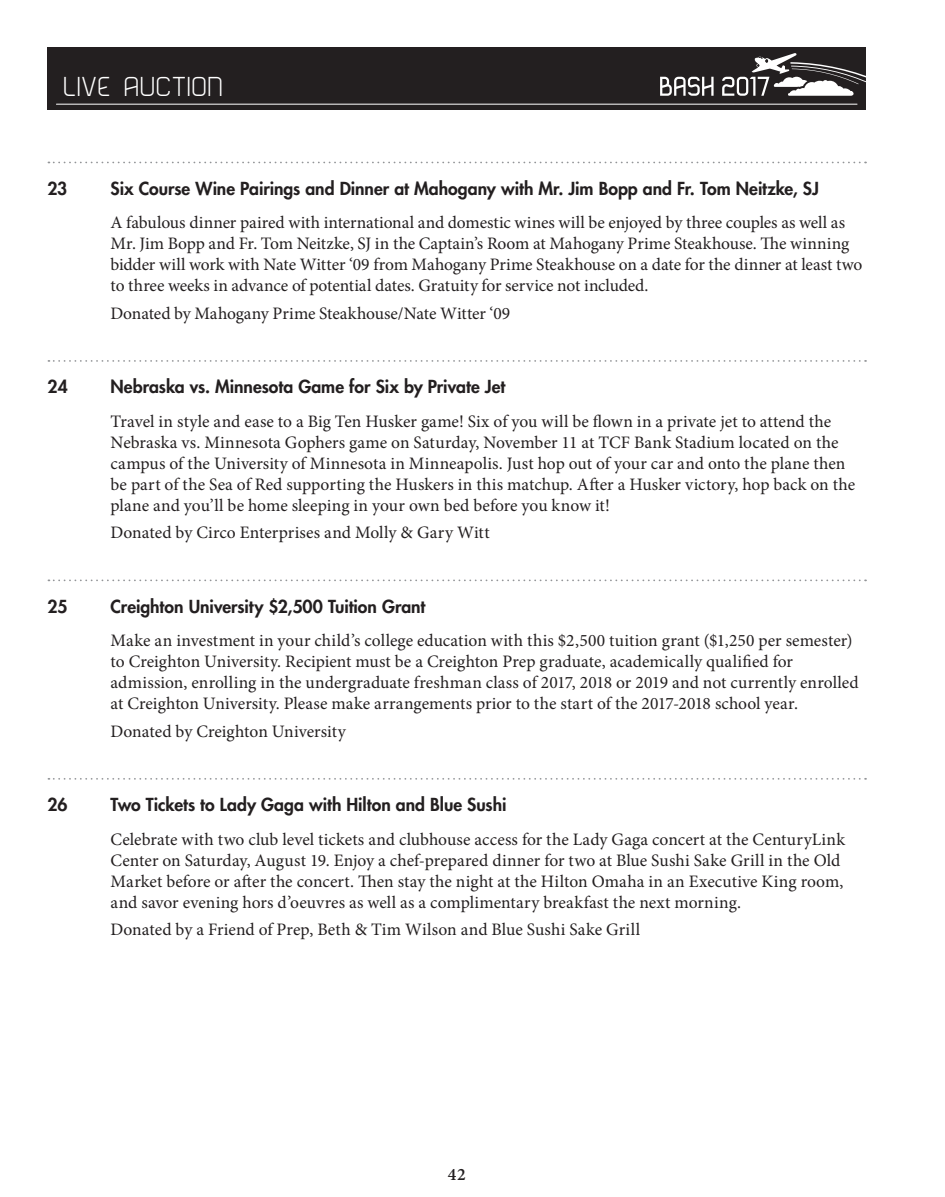
<style>
.page{position:relative;width:945px;height:1197px;background:#fff}
.page>*{position:absolute;margin:0;border:0;box-sizing:border-box;transform-origin:0 0}
.PAGE_HEADING{font:100 31.85px "Bender";letter-spacing:.035em;color:#fff}
.LIVE_AUCTION_DESCRIP{font:17.5px/21px "Minion Pro";color:#231f20}
.AUCTION_LISTING_HEAD{font:800 17.5px "Futura Std";color:#231f20}
.t1{font:600 17.5px "Minion Pro";color:#231f20}
</style>
<div class="page">
<div style="left:47px;top:47px;width:819px;height:63px;background:#231f20"></div>
<hr style="left:56px;top:104px;width:801px;height:1px;background:#fff">
<svg style="left:722px;top:53px;width:144px;height:43px"></svg>
<svg style="left:660px;top:77px;width:54px;height:19px"></svg>
<svg style="left:48px;top:162px;width:818px;height:1px"></svg>
<svg style="left:48px;top:360px;width:818px;height:2px"></svg>
<svg style="left:48px;top:580px;width:818px;height:1px"></svg>
<svg style="left:48px;top:778px;width:818px;height:2px"></svg>
<p class="PAGE_HEADING" style="left:63px;top:70px;width:161px">LIVE AUCTION</p>
<p class="AUCTION_LISTING_HEAD" style="left:48px;top:177px;width:21px">23</p>
<p class="AUCTION_LISTING_HEAD" style="left:111px;top:177px;width:710px">Six Course Wine Pairings and Dinner at Mahogany with Mr. Jim Bopp and Fr. Tom Neitzke, SJ</p>
<p class="LIVE_AUCTION_DESCRIP" style="left:111px;top:212px;width:753px">A fabulous dinner paired with international and domestic wines will be enjoyed by three couples as well as Mr. Jim Bopp and Fr. Tom Neitzke, SJ in the Captain’s Room at Mahogany Prime Steakhouse. The winning bidder will work with Nate Witter ‘09 from Mahogany Prime Steakhouse on a date for the dinner at least two to three weeks in advance of potential dates. Gratuity for service not included.</p>
<p class="LIVE_AUCTION_DESCRIP" style="left:111px;top:303px;width:401px">Donated by Mahogany Prime Steakhouse/Nate Witter ‘09</p>
<p class="AUCTION_LISTING_HEAD" style="left:48px;top:376px;width:22px">24</p>
<p class="AUCTION_LISTING_HEAD" style="left:111px;top:376px;width:396px">Nebraska vs. Minnesota Game for Six by Private Jet</p>
<p class="LIVE_AUCTION_DESCRIP" style="left:111px;top:411px;width:746px">Travel in style and ease to a Big Ten Husker game! Six of you will be flown in a private jet to attend the Nebraska vs. Minnesota Gophers game on Saturday, November 11 at TCF Bank Stadium located on the campus of the University of Minnesota in Minneapolis. Just hop out of your car and onto the plane then be part of the Sea of Red supporting the Huskers in this matchup. After a Husker victory, hop back on the plane and you’ll be home sleeping in your own bed before you know it!</p>
<p class="LIVE_AUCTION_DESCRIP" style="left:111px;top:522px;width:381px">Donated by Circo Enterprises and Molly &amp; Gary Witt</p>
<p class="AUCTION_LISTING_HEAD" style="left:48px;top:595px;width:22px">25</p>
<p class="AUCTION_LISTING_HEAD" style="left:111px;top:595px;width:316px">Creighton University $2,500 Tuition Grant</p>
<p class="LIVE_AUCTION_DESCRIP" style="left:111px;top:630px;width:750px">Make an investment in your child’s college education with this $2,500 tuition grant ($1,250 per semester) to Creighton University. Recipient must be a Creighton Prep graduate, academically qualified for admission, enrolling in the undergraduate freshman class of 2017, 2018 or 2019 and not currently enrolled at Creighton University. Please make arrangements prior to the start of the 2017-2018 school year.</p>
<p class="LIVE_AUCTION_DESCRIP" style="left:111px;top:721px;width:237px">Donated by Creighton University</p>
<p class="AUCTION_LISTING_HEAD" style="left:48px;top:794px;width:21px">26</p>
<p class="AUCTION_LISTING_HEAD" style="left:111px;top:794px;width:397px">Two Tickets to Lady Gaga with Hilton and Blue Sushi</p>
<p class="LIVE_AUCTION_DESCRIP" style="left:111px;top:829px;width:736px">Celebrate with two club level tickets and clubhouse access for the Lady Gaga concert at the CenturyLink Center on Saturday, August 19. Enjoy a chef-prepared dinner for two at Blue Sushi Sake Grill in the Old Market before or after the concert. Then stay the night at the Hilton Omaha in an Executive King room, and savor evening hors d’oeuvres as well as a complimentary breakfast the next morning.</p>
<p class="LIVE_AUCTION_DESCRIP" style="left:111px;top:919px;width:531px">Donated by a Friend of Prep, Beth &amp; Tim Wilson and Blue Sushi Sake Grill</p>
<p class="t1" style="left:448px;top:1162px;width:19px">42</p>
</div>
